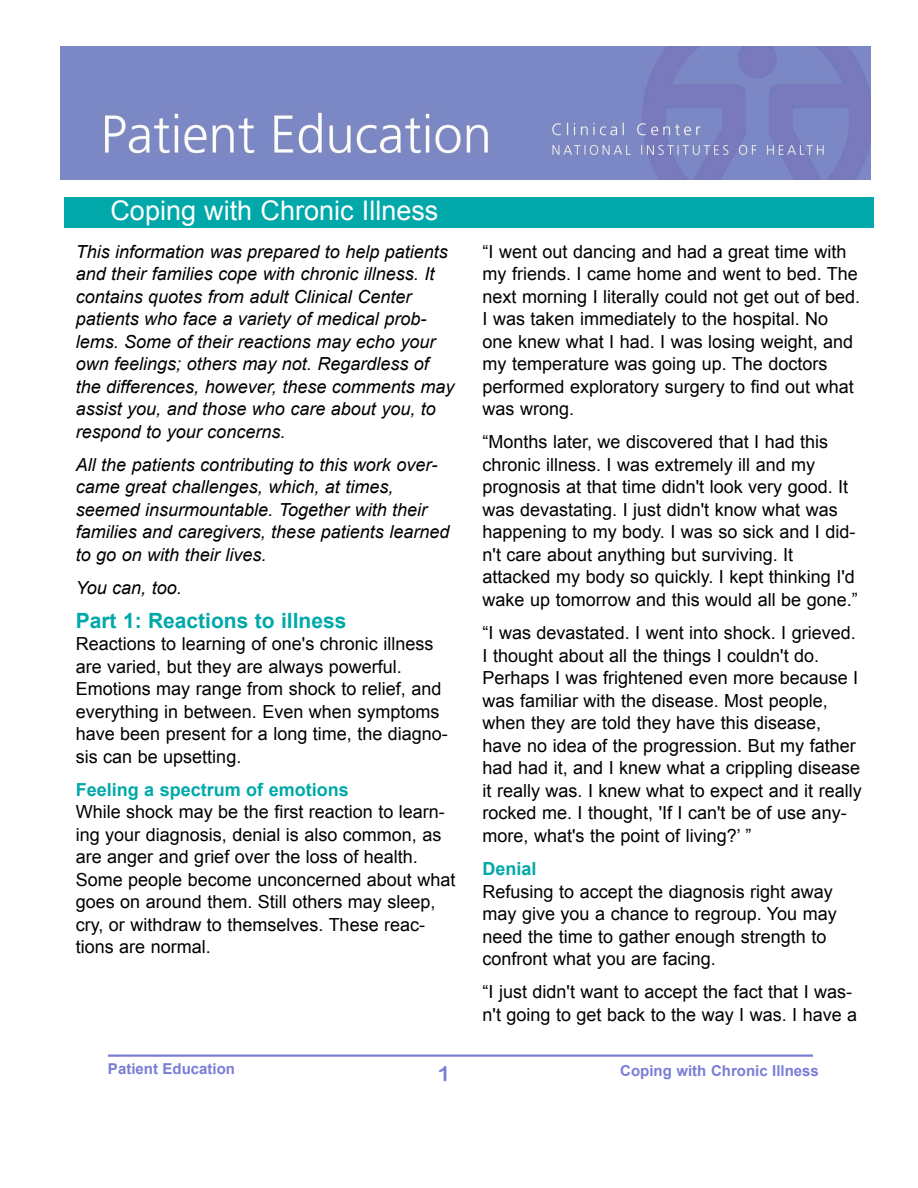
<style>
.page{position:relative;width:918px;height:1188px;background:#fff}
.page>*{position:absolute;margin:0;border:0;box-sizing:border-box;transform-origin:0 0}
.t1{font:27px "Arial";color:#fff}
.t2{font:700 21px "Arial";color:#00a8a9}
.t3{font:21px "Arial Rounded MT Bold";color:#7a7dd6}
.t4{font:18px/22.5px "Arial";color:#000}
.t5{font:italic 18px/22.5px "Arial";color:#000}
.t6{font:700 18px "Arial";color:#00a8a9}
.t7{font:700 15px "Arial";color:#7a7dd6}
</style>
<div class="page">
<hr style="left:108px;top:1054px;width:705px;height:3px;background:#7a7dd6">
<img style="left:61px;top:46px;width:810px;height:134px">
<div style="left:64px;top:197px;width:810px;height:31px;background:#00a8a9"></div>
<p class="t1" style="left:110px;top:195px;width:329px">Coping with Chronic Illness</p>
<p class="t5" style="left:76px;top:240px;width:380px">This information was prepared to help patients and their families cope with chronic illness. It contains quotes from adult Clinical Center patients who face a variety of medical prob&shy;lems. Some of their reactions may echo your own feelings; others may not. Regardless of the differences, however, these comments may assist you, and those who care about you, to respond to your concerns.</p>
<p class="t5" style="left:76px;top:453px;width:375px">All the patients contributing to this work over&shy;came great challenges, which, at times, seemed insurmountable. Together with their families and caregivers, these patients learned to go on with their lives.</p>
<p class="t5" style="left:76px;top:577px;width:108px">You can, too.</p>
<p class="t2" style="left:76px;top:608px;width:272px">Part 1: Reactions to illness</p>
<p class="t4" style="left:76px;top:633px;width:374px">Reactions to learning of one's chronic illness are varied, but they are always powerful.<br>Emotions may range from shock to relief, and everything in between. Even when symptoms have been present for a long time, the diagno&shy;sis can be upsetting.</p>
<h4 class="t6" style="left:76px;top:780px;width:275px">Feeling a spectrum of emotions</h4>
<p class="t4" style="left:76px;top:801px;width:381px">While shock may be the first reaction to learn&shy;ing your diagnosis, denial is also common, as are anger and grief over the loss of health.<br>Some people become unconcerned about what goes on around them. Still others may sleep, cry, or withdraw to themselves. These reac&shy;tions are normal.</p>
<p class="t4" style="left:483px;top:240px;width:379px">“I went out dancing and had a great time with my friends. I came home and went to bed. The next morning I literally could not get out of bed.<br>I was taken immediately to the hospital. No one knew what I had. I was losing weight, and my temperature was going up. The doctors performed exploratory surgery to find out what was wrong.</p>
<p class="t4" style="left:483px;top:431px;width:377px">“Months later, we discovered that I had this chronic illness. I was extremely ill and my prognosis at that time didn't look very good. It was devastating. I just didn't know what was happening to my body. I was so sick and I did&shy;n't care about anything but surviving. It attacked my body so quickly. I kept thinking I'd wake up tomorrow and this would all be gone.”</p>
<p class="t4" style="left:483px;top:622px;width:381px">“I was devastated. I went into shock. I grieved.<br>I thought about all the things I couldn't do.<br>Perhaps I was frightened even more because I was familiar with the disease. Most people, when they are told they have this disease, have no idea of the progression. But my father had had it, and I knew what a crippling disease it really was. I knew what to expect and it really rocked me. I thought, 'If I can't be of use any&shy;more, what's the point of living?’ ”</p>
<h4 class="t6" style="left:483px;top:859px;width:56px">Denial</h4>
<p class="t4" style="left:483px;top:880px;width:356px">Refusing to accept the diagnosis right away may give you a chance to regroup. You may need the time to gather enough strength to confront what you are facing.</p>
<p class="t4" style="left:483px;top:981px;width:376px">“I just didn't want to accept the fact that I was&shy;n't going to get back to the way I was. I have a</p>
<p class="t7" style="left:108px;top:1061px;width:129px">Patient Education</p>
<p class="t3" style="left:438px;top:1061px;width:14px">1</p>
<p class="t7" style="left:620px;top:1063px;width:200px">Coping with Chronic Illness</p>
</div>
